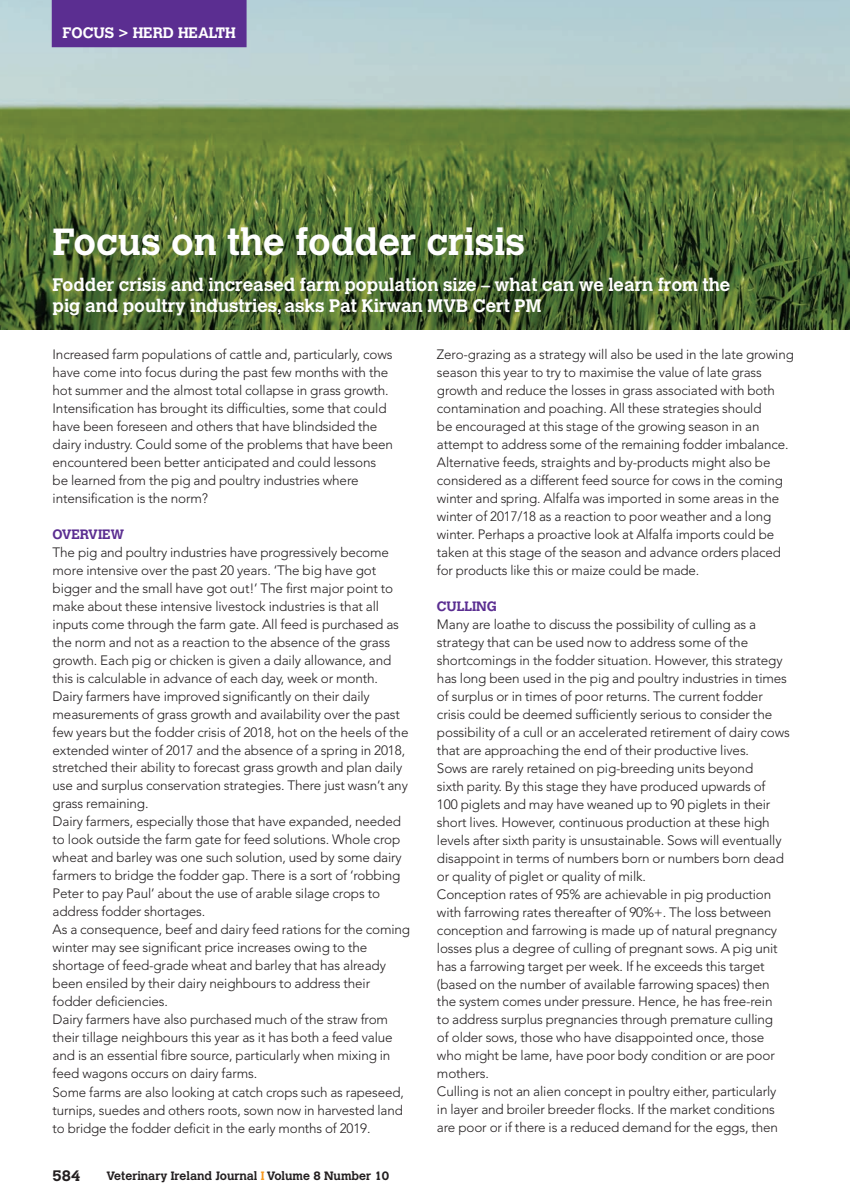
<style>
.page{position:relative;width:851px;height:1202px;background:#fff}
.page>*{position:absolute;margin:0;border:0;box-sizing:border-box;transform-origin:0 0}
.t1{font:700 37.5px "Calvert";color:#fff}
.t2{font:700 18px/21px "Calvert";color:#fff}
.t3{font:700 15px "Calvert";color:#fff}
.t4{font:700 15px "Calvert";color:#231f20}
.t5{font:300 13.5px/18px "Avenir";letter-spacing:-.01em;color:#231f20}
.t6{font:700 13.5px "Calvert";letter-spacing:-.01em;color:#5b2e91}
.t7{font:700 12px "Calvert";color:#231f20}
.s1{color:#f7981d}
</style>
<div class="page">
<img style="left:0;top:0;width:849px;height:330px">
<div style="left:52px;top:0;width:194px;height:47px;background:#5b2e91"></div>
<p class="t3" style="left:62px;top:23px;width:175px">FOCUS &gt; HERD HEALTH</p>
<h1 class="t1" style="left:53px;top:218px;width:473px">Focus on the fodder crisis</h1>
<h2 class="t2" style="left:53px;top:274px;width:679px">Fodder crisis and increased farm population size – what can we learn from the pig and poultry industries, asks Pat Kirwan MVB Cert PM</h2>
<p class="t5" style="left:53px;top:345px;width:342px">Increased farm populations of cattle and, particularly, cows have come into focus during the past few months with the hot summer and the almost total collapse in grass growth.<br>Intensification has brought its difficulties, some that could have been foreseen and others that have blindsided the dairy industry. Could some of the problems that have been encountered been better anticipated and could lessons be learned from the pig and poultry industries where intensification is the norm?</p>
<p class="t6" style="left:53px;top:525px;width:73px">OVERVIEW</p>
<p class="t5" style="left:53px;top:543px;width:359px">The pig and poultry industries have progressively become more intensive over the past 20 years. ‘The big have got bigger and the small have got out!’ The first major point to make about these intensive livestock industries is that all inputs come through the farm gate. All feed is purchased as the norm and not as a reaction to the absence of the grass growth. Each pig or chicken is given a daily allowance, and this is calculable in advance of each day, week or month.<br>Dairy farmers have improved significantly on their daily measurements of grass growth and availability over the past few years but the fodder crisis of 2018, hot on the heels of the extended winter of 2017 and the absence of a spring in 2018, stretched their ability to forecast grass growth and plan daily use and surplus conservation strategies. There just wasn’t any grass remaining.<br>Dairy farmers, especially those that have expanded, needed to look outside the farm gate for feed solutions. Whole crop wheat and barley was one such solution, used by some dairy farmers to bridge the fodder gap. There is a sort of ‘robbing Peter to pay Paul’ about the use of arable silage crops to address fodder shortages.<br>As a consequence, beef and dairy feed rations for the coming winter may see significant price increases owing to the shortage of feed-grade wheat and barley that has already been ensiled by their dairy neighbours to address their fodder deficiencies.<br>Dairy farmers have also purchased much of the straw from their tillage neighbours this year as it has both a feed value and is an essential fibre source, particularly when mixing in feed wagons occurs on dairy farms.<br>Some farms are also looking at catch crops such as rapeseed, turnips, suedes and others roots, sown now in harvested land to bridge the fodder deficit in the early months of 2019.</p>
<p class="t4" style="left:53px;top:1166px;width:29px">584</p>
<p class="t7" style="left:106px;top:1168px;width:284px">Veterinary Ireland Journal <span class="s1">I</span> Volume 8 Number 10</p>
<p class="t5" style="left:437px;top:345px;width:358px">Zero-grazing as a strategy will also be used in the late growing season this year to try to maximise the value of late grass growth and reduce the losses in grass associated with both contamination and poaching. All these strategies should<br>be encouraged at this stage of the growing season in an attempt to address some of the remaining fodder imbalance.<br>Alternative feeds, straights and by-products might also be considered as a different feed source for cows in the coming winter and spring. Alfalfa was imported in some areas in the winter of 2017/18 as a reaction to poor weather and a long winter. Perhaps a proactive look at Alfalfa imports could be taken at this stage of the season and advance orders placed for products like this or maize could be made.</p>
<p class="t6" style="left:437px;top:597px;width:61px">CULLING</p>
<p class="t5" style="left:437px;top:615px;width:354px">Many are loathe to discuss the possibility of culling as a strategy that can be used now to address some of the shortcomings in the fodder situation. However, this strategy has long been used in the pig and poultry industries in times of surplus or in times of poor returns. The current fodder crisis could be deemed sufficiently serious to consider the possibility of a cull or an accelerated retirement of dairy cows that are approaching the end of their productive lives.<br>Sows are rarely retained on pig-breeding units beyond<br>sixth parity. By this stage they have produced upwards of<br>100 piglets and may have weaned up to 90 piglets in their short lives. However, continuous production at these high levels after sixth parity is unsustainable. Sows will eventually disappoint in terms of numbers born or numbers born dead or quality of piglet or quality of milk.<br>Conception rates of 95% are achievable in pig production with farrowing rates thereafter of 90%+. The loss between conception and farrowing is made up of natural pregnancy losses plus a degree of culling of pregnant sows. A pig unit has a farrowing target per week. If he exceeds this target (based on the number of available farrowing spaces) then the system comes under pressure. Hence, he has free-rein<br>to address surplus pregnancies through premature culling<br>of older sows, those who have disappointed once, those who might be lame, have poor body condition or are poor mothers.<br>Culling is not an alien concept in poultry either, particularly in layer and broiler breeder flocks. If the market conditions are poor or if there is a reduced demand for the eggs, then</p>
</div>
